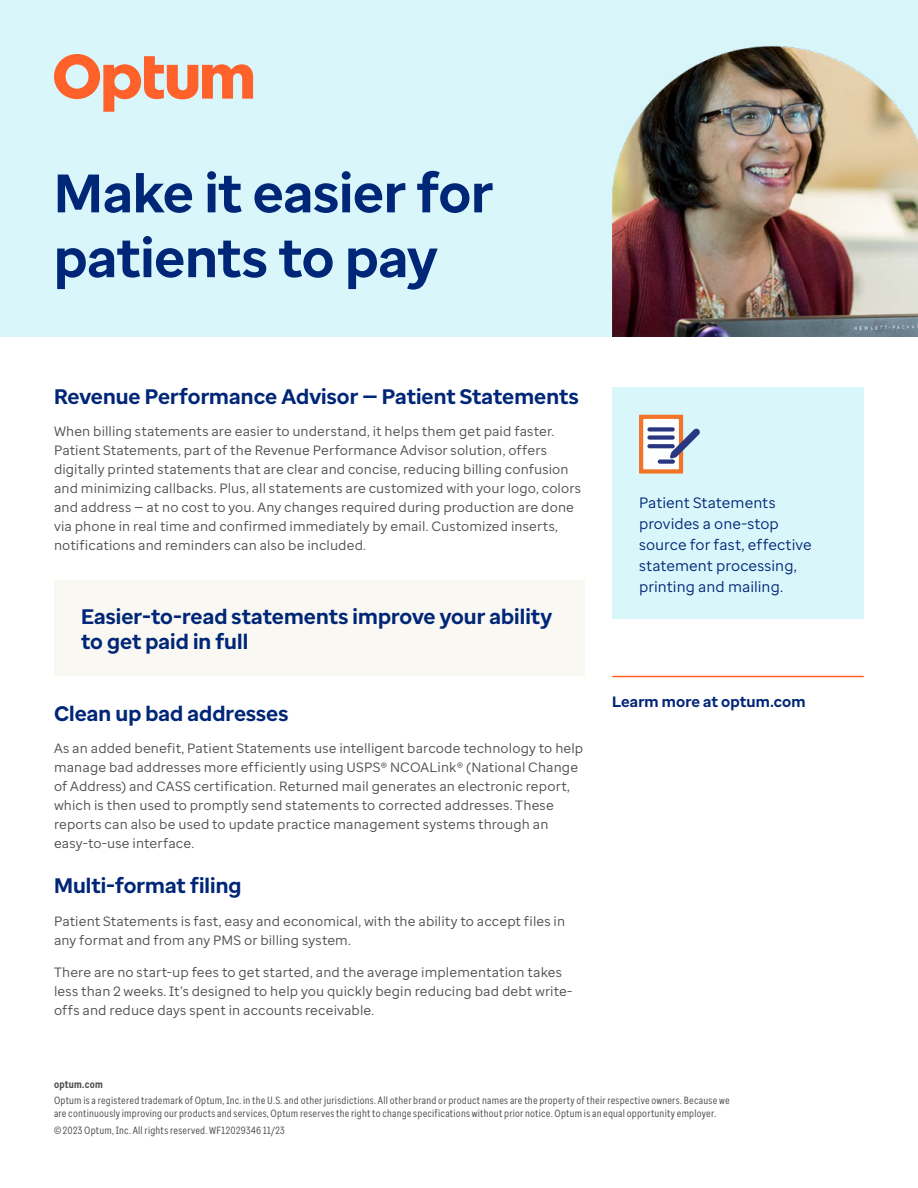
<style>
.page{position:relative;width:918px;height:1188px;background:#fff}
.page>*{position:absolute;margin:0;border:0;box-sizing:border-box;transform-origin:0 0}
.Headline{font:700 54px/64.8px "Optum Sans";letter-spacing:-.005em;color:#002677}
.Subhead{font:700 21px/25.2px "Optum Sans";letter-spacing:.005em;color:#002677}
.Call_to_action{font:15px/21px "Optum Sans";letter-spacing:.005em;color:#002677}
.Call_to_action-2{font:700 15px "Optum Sans";letter-spacing:.01em;color:#002677}
.Body{font:13.5px/18.9px "Optum Sans";letter-spacing:.01em;color:#4b4d4f}
.Legal{font:10.5px/12.6px "Optum Sans Cond";letter-spacing:.02em;color:#4b4d4f}
.Legal-2{font:700 10.5px "Optum Sans Cond";letter-spacing:.02em;color:#4b4d4f}
</style>
<div class="page">
<div style="left:54px;top:580px;width:531px;height:96px;background:#faf8f2"></div>
<div style="left:0;top:0;width:918px;height:336px;background:#d9f6fa"></div>
<div style="left:612px;top:388px;width:252px;height:231px;background:#d9f6fa"></div>
<svg style="left:639px;top:415px;width:61px;height:59px"></svg>
<img style="left:612px;top:46px;width:306px;height:290px">
<hr style="left:613px;top:676px;width:250px;height:1px;background:#ff612b">
<svg style="left:54px;top:54px;width:199px;height:58px"></svg>
<p class="Headline" style="left:54px;top:161px;width:441px">Make it easier for patients to pay</p>
<p class="Subhead" style="left:54px;top:384px;width:526px">Revenue Performance Advisor — Patient Statements</p>
<p class="Body" style="left:54px;top:422px;width:529px">When billing statements are easier to understand, it helps them get paid faster.<br>Patient Statements, part of the Revenue Performance Advisor solution, offers digitally printed statements that are clear and concise, reducing billing confusion and minimizing callbacks. Plus, all statements are customized with your logo, colors and address — at no cost to you. Any changes required during production are done via phone in real time and confirmed immediately by email. Customized inserts, notifications and reminders can also be included.</p>
<p class="Subhead" style="left:81px;top:604px;width:473px">Easier-to-read statements improve your ability to get paid in full</p>
<p class="Subhead" style="left:54px;top:701px;width:236px">Clean up bad addresses</p>
<p class="Body" style="left:54px;top:739px;width:531px">As an added benefit, Patient Statements use intelligent barcode technology to help manage bad addresses more efficiently using USPS® NCOALink® (National Change of Address) and CASS certification. Returned mail generates an electronic report, which is then used to promptly send statements to corrected addresses. These reports can also be used to update practice management systems through an easy-to-use interface.</p>
<p class="Subhead" style="left:54px;top:873px;width:189px">Multi-format filing</p>
<p class="Body" style="left:54px;top:911px;width:513px">Patient Statements is fast, easy and economical, with the ability to accept files in any format and from any PMS or billing system.</p>
<p class="Body" style="left:54px;top:963px;width:520px">There are no start-up fees to get started, and the average implementation takes less than 2 weeks. It’s designed to help you quickly begin reducing bad debt write&shy;offs and reduce days spent in accounts receivable.</p>
<p class="Call_to_action" style="left:639px;top:492px;width:174px">Patient Statements provides a one-stop source for fast, effective statement processing, printing and mailing.</p>
<p class="Call_to_action-2" style="left:612px;top:692px;width:195px">Learm more at optum.com</p>
<p class="Legal-2" style="left:54px;top:1077px;width:50px">optum.com</p>
<p class="Legal" style="left:54px;top:1094px;width:677px">Optum is a registered trademark of Optum, Inc. in the U.S. and other jurisdictions. All other brand or product names are the property of their respective owners. Because we are continuously improving our products and services, Optum reserves the right to change specifications without prior notice. Optum is an equal opportunity employer.</p>
<p class="Legal" style="left:54px;top:1124px;width:232px">© 2023 Optum, Inc. All rights reserved. WF12029346 11/23</p>
</div>
